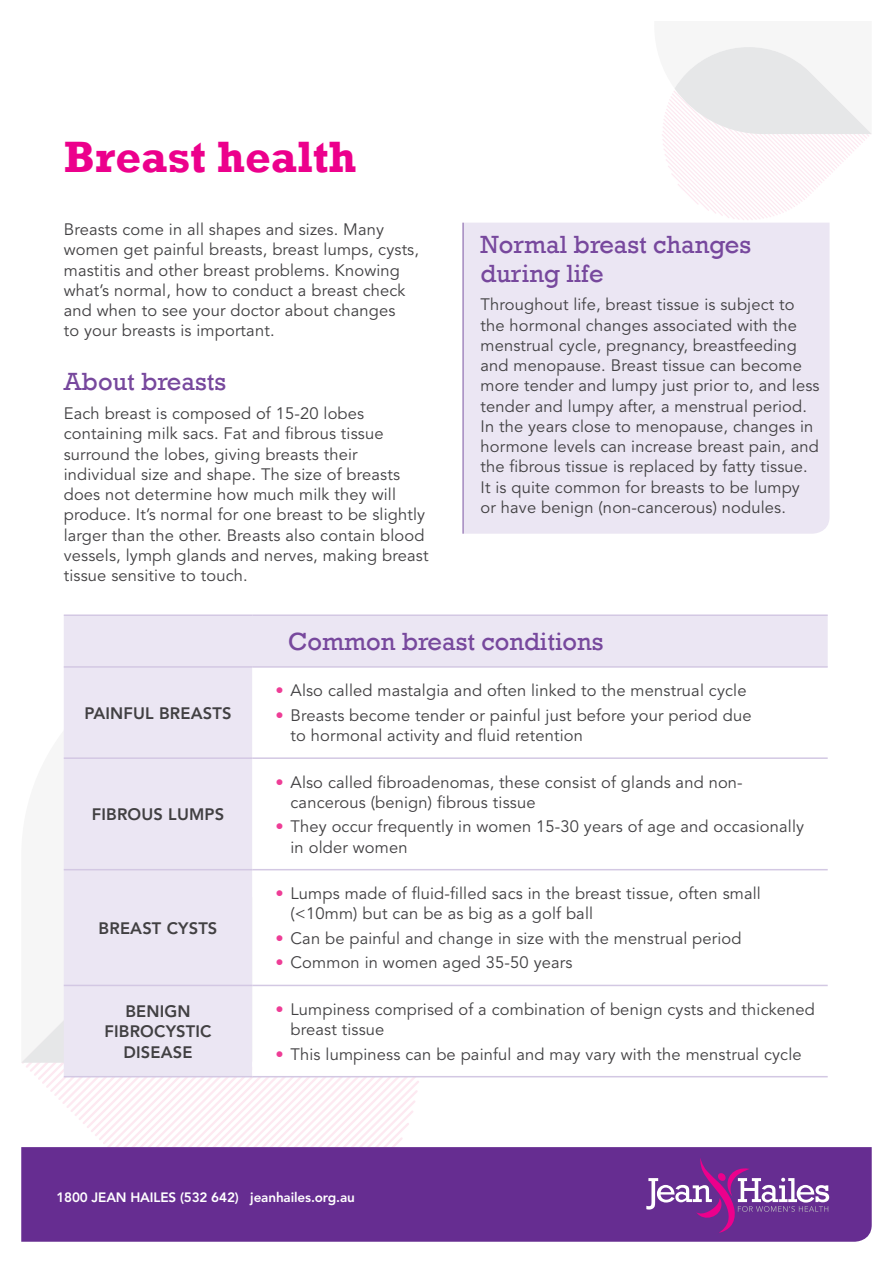
<style>
.page{position:relative;width:893px;height:1263px;background:#fff}
.page>*{position:absolute;margin:0;border:0;box-sizing:border-box;transform-origin:0 0}
.t1{font:700 45px "Rockwell";color:#ec008c}
.t2{font:25.5px/28.5px "Rockwell";color:#77489d}
.t3{font:16.5px/20.2px "Avenir LT Std";letter-spacing:.01em;color:#414042}
.t4{font:800 16.5px/20.2px "Avenir LT Std";letter-spacing:.01em;color:#414042;text-align:center}
.t5{font:800 13.5px "Avenir LT Std";letter-spacing:-.01em;color:#fff}
.s1{color:#ee3d96}
</style>
<div class="page">
<svg style="left:662px;top:47px;width:210px;height:173px"></svg>
<svg style="left:22px;top:1063px;width:399px;height:84px"></svg>
<svg style="left:21px;top:881px;width:43px;height:182px;fill:#f6f6f6"></svg>
<div style="left:464px;top:223px;width:365px;height:311px;background:#ebe6f3"></div>
<div style="left:21px;top:1147px;width:851px;height:95px;background:#662d91"></div>
<svg style="left:646px;top:1157px;width:183px;height:76px;background:#7e429d"></svg>
<hr style="left:462px;top:223px;width:2px;height:311px;background:#a286be">
<div style="left:64px;top:616px;width:764px;height:460px;background:#ebe6f3"></div>
<svg style="left:252px;top:668px;width:576px;height:408px"></svg>
<hr style="left:64px;top:757px;width:188px;height:2px;background:#d3c8e3">
<hr style="left:252px;top:757px;width:576px;height:2px;background:#d3c8e3">
<hr style="left:64px;top:869px;width:188px;height:1px;background:#d3c8e3">
<hr style="left:252px;top:869px;width:576px;height:1px;background:#d3c8e3">
<hr style="left:64px;top:985px;width:188px;height:1px;background:#d3c8e3">
<hr style="left:252px;top:985px;width:576px;height:1px;background:#d3c8e3">
<hr style="left:64px;top:1076px;width:188px;height:1px;background:#d3c8e3">
<hr style="left:252px;top:1076px;width:576px;height:1px;background:#d3c8e3">
<hr style="left:64px;top:614px;width:188px;height:2px;background:#d3c8e3">
<hr style="left:252px;top:614px;width:576px;height:2px;background:#d3c8e3">
<hr style="left:64px;top:666px;width:188px;height:2px;background:#d3c8e3">
<hr style="left:252px;top:666px;width:576px;height:2px;background:#d3c8e3">
<h1 class="t1" style="left:64px;top:129px;width:294px">Breast health</h1>
<p class="t3" style="left:64px;top:220px;width:357px">Breasts come in all shapes and sizes. Many women get painful breasts, breast lumps, cysts, mastitis and other breast problems. Knowing what’s normal, how to conduct a breast check and when to see your doctor about changes<br>to your breasts is important.</p>
<h2 class="t2" style="left:64px;top:368px;width:164px">About breasts</h2>
<p class="t3" style="left:64px;top:404px;width:366px">Each breast is composed of 15-20 lobes containing milk sacs. Fat and fibrous tissue surround the lobes, giving breasts their individual size and shape. The size of breasts does not determine how much milk they will produce. It’s normal for one breast to be slightly larger than the other. Breasts also contain blood vessels, lymph glands and nerves, making breast tissue sensitive to touch.</p>
<h2 class="t2" style="left:480px;top:231px;width:272px">Normal breast changes during life</h2>
<p class="t3" style="left:480px;top:295px;width:341px">Throughout life, breast tissue is subject to the hormonal changes associated with the menstrual cycle, pregnancy, breastfeeding and menopause. Breast tissue can become more tender and lumpy just prior to, and less tender and lumpy after, a menstrual period.<br>In the years close to menopause, changes in hormone levels can increase breast pain, and the fibrous tissue is replaced by fatty tissue.<br>It is quite common for breasts to be lumpy<br>or have benign (non-cancerous) nodules.</p>
<p class="t4" style="left:84px;top:703px;width:149px">PAINFUL BREASTS</p>
<p class="t4" style="left:92px;top:804px;width:134px">FIBROUS LUMPS</p>
<p class="t4" style="left:99px;top:918px;width:120px">BREAST CYSTS</p>
<h2 class="t2" style="left:288px;top:627px;width:317px">Common breast conditions</h2>
<p class="t3" style="left:276px;top:681px;width:473px"><span class="s1">•</span> Also called mastalgia and often linked to the menstrual cycle</p>
<p class="t3" style="left:290px;top:705px;width:463px;text-indent:-15px"><span class="s1">•</span> Breasts become tender or painful just before your period due to hormonal activity and fluid retention</p>
<p class="t3" style="left:290px;top:772px;width:454px;text-indent:-15px"><span class="s1">•</span> Also called fibroadenomas, these consist of glands and non&shy;cancerous (benign) fibrous tissue</p>
<p class="t3" style="left:290px;top:817px;width:515px;text-indent:-15px"><span class="s1">•</span> They occur frequently in women 15-30 years of age and occasionally in older women</p>
<p class="t3" style="left:290px;top:884px;width:472px;text-indent:-15px"><span class="s1">•</span> Lumps made of fluid-filled sacs in the breast tissue, often small (&lt;10mm) but can be as big as a golf ball</p>
<p class="t3" style="left:276px;top:928px;width:468px"><span class="s1">•</span> Can be painful and change in size with the menstrual period</p>
<p class="t3" style="left:276px;top:953px;width:299px"><span class="s1">•</span> Common in women aged 35-50 years</p>
<p class="t4" style="left:104px;top:1001px;width:109px">BENIGN<br>FIBROCYSTIC<br>DISEASE</p>
<p class="t3" style="left:290px;top:999px;width:526px;text-indent:-15px"><span class="s1">•</span> Lumpiness comprised of a combination of benign cysts and thickened breast tissue</p>
<p class="t3" style="left:276px;top:1044px;width:528px"><span class="s1">•</span> This lumpiness can be painful and may vary with the menstrual cycle</p>
<p class="t5" style="left:56px;top:1189px;width:300px">1800 JEAN HAILES (532 642) jeanhailes.org.au</p>
</div>
